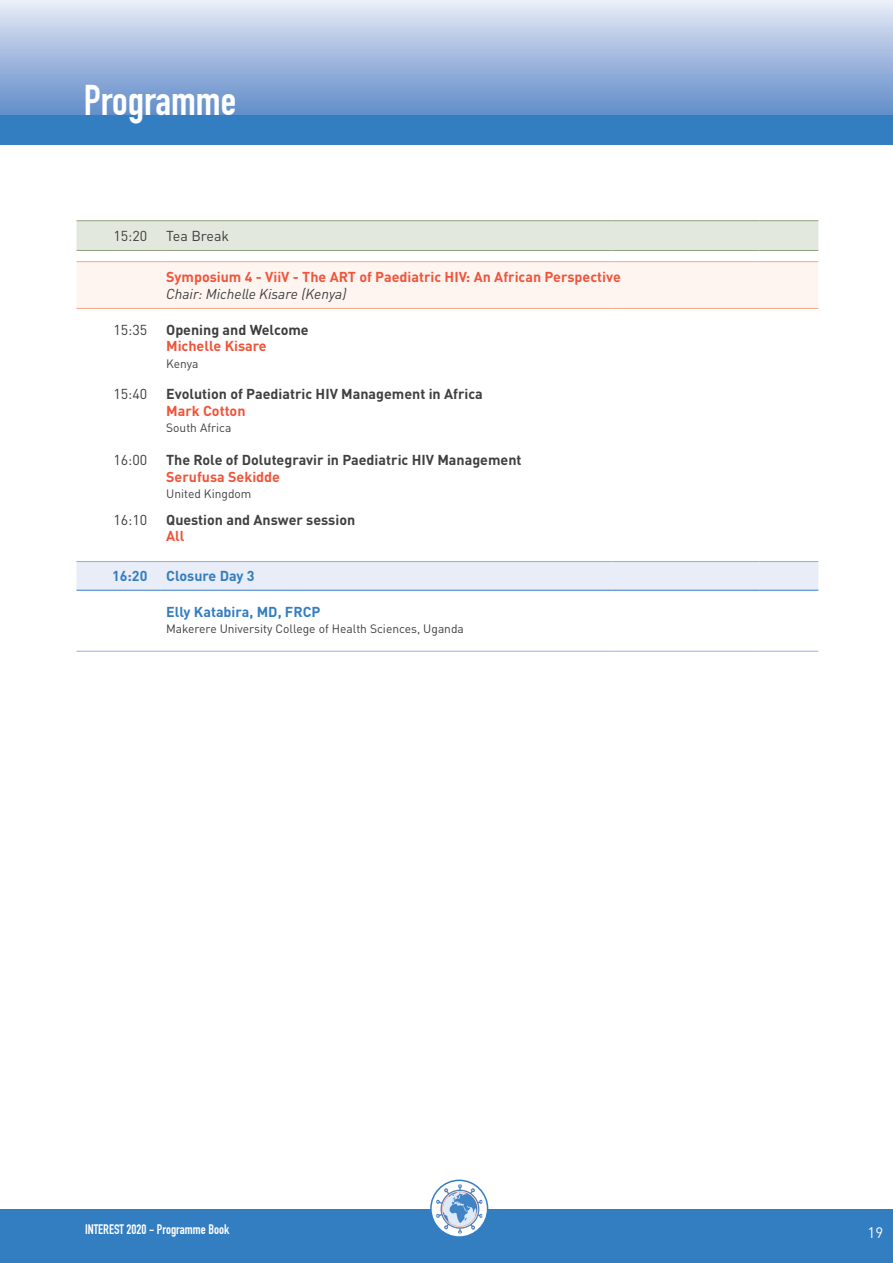
<style>
.page{position:relative;width:893px;height:1263px;background:#fff}
.page>*{position:absolute;margin:0;border:0;box-sizing:border-box;transform-origin:0 0}
.t1{font:42px "DIN Engschrift";color:#fff}
.t2{font:15px "DINOT";color:#fff}
.t3{font:700 14.25px/16.5px "DINOT";color:#413f41}
.t4{font:700 14.25px/16.5px "DINOT";color:#f0543a}
.t5{font:700 14.25px "DINOT";color:#337dc1}
.t6{font:14.25px "DINOT";color:#3e3e3f}
.t7{font:700 14.25px "DINOT";color:#3e3e3f}
.t8{font:13.5px "DIN Engschrift";color:#fff}
.t9{font:12px "DINOT";color:#3e3e3f}
.t10{font:12px "DINOT";color:#413f41}
.s1{font-weight:400;font-style:italic;color:#3e3e3f}
.s2{color:#f0543a}
</style>
<div class="page">
<svg style="left:0;top:0;width:893px;height:115px"></svg>
<div style="left:0;top:115px;width:893px;height:29px;background:#337dc1"></div>
<div style="left:0;top:1209px;width:893px;height:54px;background:#337dc1"></div>
<svg style="left:431px;top:1180px;width:57px;height:57px"></svg>
<img style="left:436px;top:1184px;width:46px;height:49px">
<div style="left:430px;top:1179px;width:58px;height:59px;border:2px solid #337dc1;border-radius:50%"></div>
<div style="left:77px;top:221px;width:741px;height:29px;background:#e3e8df"></div>
<div style="left:77px;top:262px;width:741px;height:46px;background:#fef5f1"></div>
<div style="left:77px;top:562px;width:741px;height:28px;background:#e8edf7"></div>
<hr style="left:77px;top:561px;width:83px;height:1px;background:#99b2dc">
<hr style="left:160px;top:561px;width:453px;height:1px;background:#99b2dc">
<hr style="left:613px;top:561px;width:147px;height:1px;background:#99b2dc">
<hr style="left:760px;top:561px;width:58px;height:1px;background:#99b2dc">
<hr style="left:77px;top:590px;width:83px;height:1px;background:#337dc1">
<hr style="left:160px;top:590px;width:453px;height:1px;background:#337dc1">
<hr style="left:613px;top:590px;width:147px;height:1px;background:#337dc1">
<hr style="left:760px;top:590px;width:58px;height:1px;background:#337dc1">
<hr style="left:77px;top:220px;width:83px;height:1px;background:#92a380">
<hr style="left:160px;top:220px;width:453px;height:1px;background:#92a380">
<hr style="left:613px;top:220px;width:147px;height:1px;background:#92a380">
<hr style="left:760px;top:220px;width:58px;height:1px;background:#92a380">
<hr style="left:77px;top:250px;width:83px;height:1px;background:#92a380">
<hr style="left:160px;top:250px;width:453px;height:1px;background:#92a380">
<hr style="left:613px;top:250px;width:147px;height:1px;background:#92a380">
<hr style="left:760px;top:250px;width:58px;height:1px;background:#92a380">
<hr style="left:77px;top:261px;width:83px;height:1px;background:#f7a78b">
<hr style="left:160px;top:261px;width:453px;height:1px;background:#f7a78b">
<hr style="left:613px;top:261px;width:147px;height:1px;background:#f7a78b">
<hr style="left:760px;top:261px;width:58px;height:1px;background:#f7a78b">
<hr style="left:77px;top:308px;width:83px;height:1px;background:#f7a78b">
<hr style="left:160px;top:308px;width:453px;height:1px;background:#f7a78b">
<hr style="left:613px;top:308px;width:147px;height:1px;background:#f7a78b">
<hr style="left:760px;top:308px;width:58px;height:1px;background:#f7a78b">
<hr style="left:77px;top:651px;width:83px;height:1px;background:#99b2dc">
<hr style="left:160px;top:651px;width:453px;height:1px;background:#99b2dc">
<hr style="left:613px;top:651px;width:147px;height:1px;background:#99b2dc">
<hr style="left:760px;top:651px;width:58px;height:1px;background:#99b2dc">
<h1 class="t1" style="left:84px;top:76px;width:154px">Programme</h1>
<p class="t6" style="left:113px;top:227px;width:35px">15:20</p>
<p class="t6" style="left:166px;top:227px;width:65px">Tea Break</p>
<p class="t4" style="left:166px;top:268px;width:456px">Symposium 4 - ViiV - The ART of Paediatric HIV: An African Perspective<br><span class="s1">Chair: Michelle Kisare (Kenya)</span></p>
<p class="t6" style="left:113px;top:321px;width:35px">15:35</p>
<p class="t7" style="left:166px;top:320px;width:144px">Opening and Welcome</p>
<p class="t4" style="left:166px;top:337px;width:102px">Michelle Kisare</p>
<p class="t10" style="left:166px;top:356px;width:34px">Kenya</p>
<p class="t6" style="left:113px;top:385px;width:35px">15:40</p>
<p class="t3" style="left:166px;top:385px;width:318px">Evolution of Paediatric HIV Management in Africa<br><span class="s2">Mark Cotton</span></p>
<p class="t10" style="left:166px;top:420px;width:67px">South Africa</p>
<p class="t6" style="left:113px;top:451px;width:35px">16:00</p>
<p class="t3" style="left:166px;top:451px;width:357px">The Role of Dolutegravir in Paediatric HIV Management<br><span class="s2">Serufusa Sekidde</span></p>
<p class="t10" style="left:166px;top:486px;width:87px">United Kingdom</p>
<p class="t6" style="left:113px;top:511px;width:35px">16:10</p>
<p class="t3" style="left:166px;top:511px;width:191px">Question and Answer session<br><span class="s2">All</span></p>
<p class="t5" style="left:112px;top:567px;width:37px">16:20</p>
<p class="t5" style="left:166px;top:567px;width:90px">Closure Day 3</p>
<p class="t5" style="left:166px;top:602px;width:156px">Elly Katabira, MD, FRCP</p>
<p class="t9" style="left:166px;top:621px;width:299px">Makerere University College of Health Sciences, Uganda</p>
<p class="t8" style="left:85px;top:1221px;width:146px">INTEREST 2020 - Programme Book</p>
<p class="t2" style="left:868px;top:1223px;width:17px">19</p>
</div>
